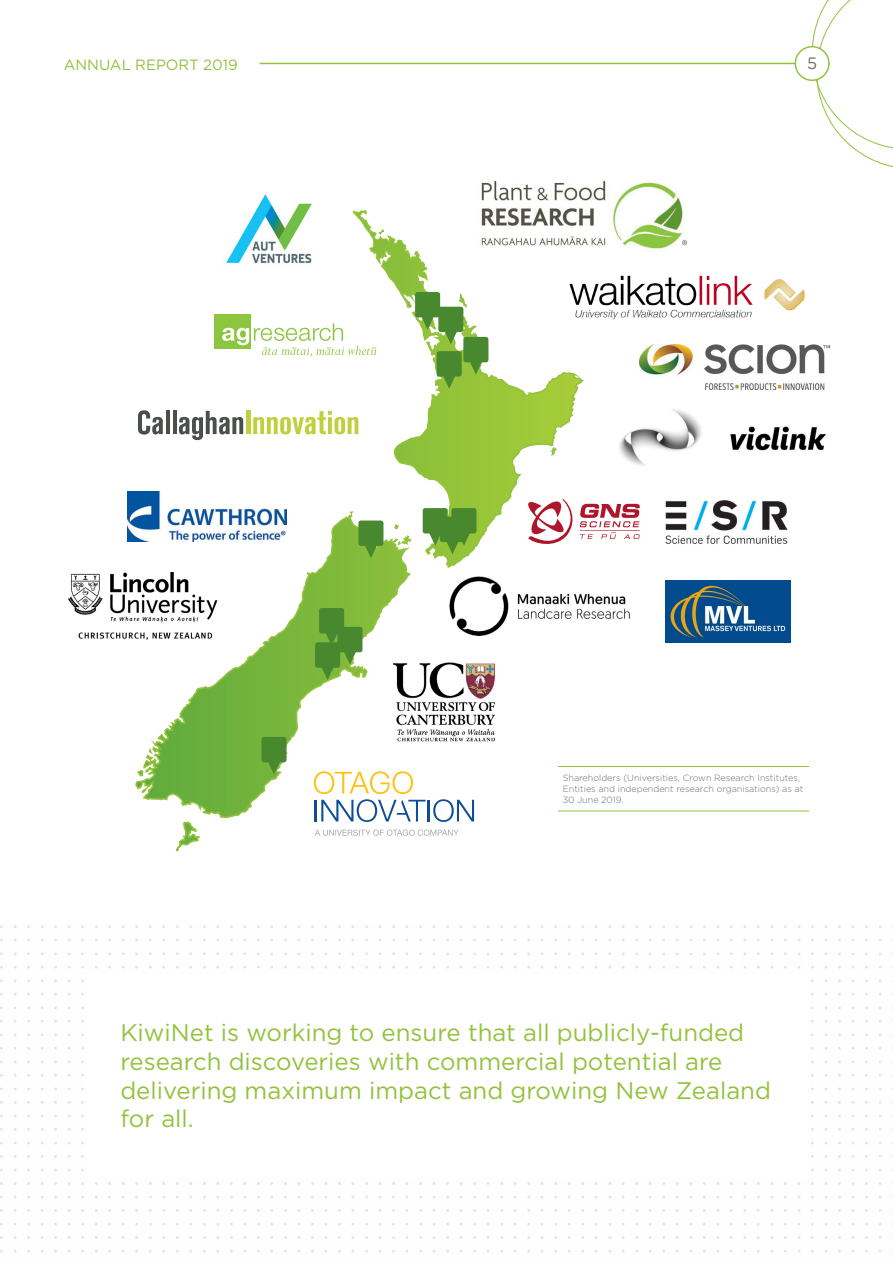
<style>
.page{position:relative;width:893px;height:1263px;background:#fff}
.page>*{position:absolute;margin:0;border:0;box-sizing:border-box;transform-origin:0 0}
.t1{font:24px/28.8px "Gotham";color:#93c23d}
.t2{font:16.5px "Gotham";color:#6c6d70}
.t3{font:14.85px "Gotham";color:#93c23d}
.t4{font:300 9px/10.8px "Gotham";color:#6c6d70}
</style>
<div class="page">
<svg style="left:585px;top:503px;width:55px;height:36px"></svg>
<hr style="left:558px;top:766px;width:251px;height:1px;background:#93c23d">
<hr style="left:558px;top:811px;width:251px;height:1px;background:#93c23d">
<img style="left:619px;top:409px;width:208px;height:57px">
<svg style="left:135px;top:210px;width:450px;height:642px"></svg>
<svg style="left:315px;top:608px;width:47px;height:72px;background:#69a143"></svg>
<svg style="left:262px;top:737px;width:25px;height:37px"></svg>
<img style="left:465px;top:180px;width:223px;height:85px">
<img style="left:445px;top:572px;width:185px;height:68px">
<img style="left:558px;top:268px;width:247px;height:57px">
<hr style="left:166px;top:411px;width:4px;height:23px;background:#4a4f4c">
<hr style="left:173px;top:411px;width:3px;height:23px;background:#4a4f4c">
<svg style="left:179px;top:411px;width:64px;height:29px"></svg>
<hr style="left:246px;top:411px;width:4px;height:23px;background:#bfd03c">
<svg style="left:253px;top:411px;width:105px;height:23px"></svg>
<svg style="left:138px;top:410px;width:25px;height:25px"></svg>
<hr style="left:428px;top:800px;width:2px;height:21px;background:#0f4d96">
<svg style="left:433px;top:799px;width:41px;height:23px"></svg>
<svg style="left:314px;top:771px;width:112px;height:51px"></svg>
<hr style="left:315px;top:800px;width:2px;height:21px;background:#0f4d96">
<svg style="left:315px;top:829px;width:144px;height:7px"></svg>
<img style="left:68px;top:572px;width:150px;height:69px">
<img style="left:391px;top:657px;width:109px;height:89px">
<svg style="left:423px;top:508px;width:53px;height:46px;background:#679e41"></svg>
<img style="left:666px;top:500px;width:121px;height:44px">
<img style="left:218px;top:194px;width:100px;height:81px">
<img style="left:640px;top:344px;width:189px;height:46px">
<div style="left:214px;top:314px;width:37px;height:35px;background:#8bc63e"></div>
<svg style="left:222px;top:211px;width:266px;height:178px"></svg>
<img style="left:128px;top:491px;width:159px;height:51px">
<svg style="left:358px;top:520px;width:25px;height:38px"></svg>
<svg style="left:812px;top:0;width:81px;height:167px"></svg>
<hr style="left:260px;top:63px;width:570px;height:1px;background:#93c23d">
<div style="left:795px;top:47px;width:34px;height:33px;background:#fff;border-radius:50%"></div>
<div style="left:795px;top:46px;width:35px;height:35px;border:2px solid #93c23d;border-radius:50%"></div>
<img style="left:0;top:925px;width:893px;height:328px">
<div style="left:84px;top:975px;width:725px;height:203px;background:#fff"></div>
<img style="left:666px;top:581px;width:125px;height:61px">
<p class="t3" style="left:64px;top:55px;width:175px">ANNUAL REPORT 2019</p>
<p class="t2" style="left:807px;top:52px;width:12px">5</p>
<p class="t4" style="left:563px;top:772px;width:242px">Shareholders (Universities, Crown Research Institutes,<br>Entities and independent research organisations) as at<br>30 June 2019.</p>
<p class="t1" style="left:120px;top:1017px;width:652px">KiwiNet is working to ensure that all publicly-funded research discoveries with commercial potential are delivering maximum impact and growing New Zealand for all.</p>
</div>
